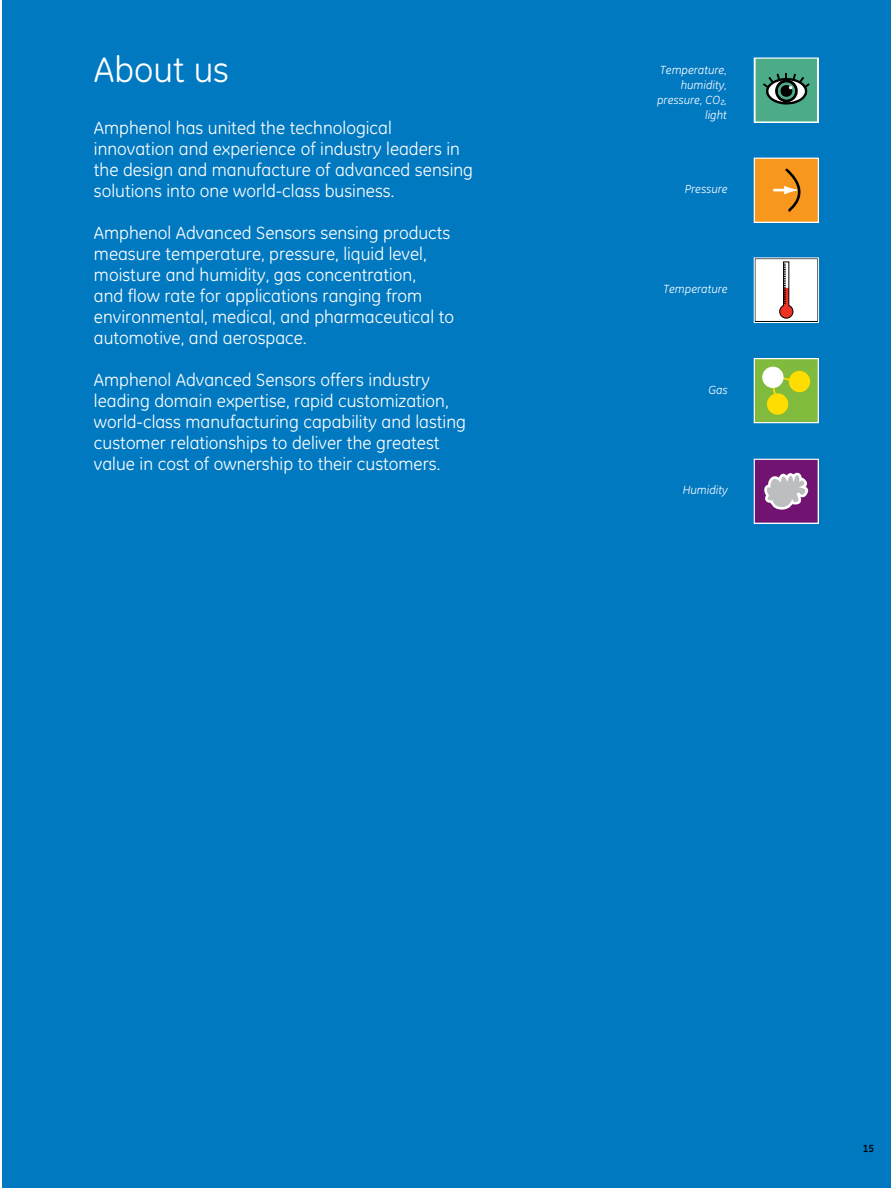
<style>
.page{position:relative;width:891px;height:1188px;background:#fff}
.page>*{position:absolute;margin:0;border:0;box-sizing:border-box;transform-origin:0 0}
.t1{font:36px "GE Inspira";color:#fff}
.t2{font:18px/21px "GE Inspira";color:#fff}
.t3{font:italic 12px/15px "GE Inspira";color:#fff;text-align:right}
.t4{font:700 10.5px "GE Inspira";color:#000}
</style>
<div class="page">
<div style="left:3px;top:0;width:888px;height:1188px;background:#0079c1"></div>
<svg style="left:756px;top:60px;width:61px;height:60px"></svg>
<div style="left:754px;top:58px;width:65px;height:64px;border:1px solid #fff"></div>
<div style="left:755px;top:159px;width:62px;height:62px;background:#f8971d"></div>
<svg style="left:773px;top:168px;width:28px;height:44px"></svg>
<div style="left:754px;top:158px;width:65px;height:65px;border:1px solid #fff"></div>
<div style="left:755px;top:259px;width:63px;height:62px;background:#fff"></div>
<svg style="left:779px;top:261px;width:15px;height:58px"></svg>
<div style="left:754px;top:258px;width:65px;height:65px;border:1px solid #fff"></div>
<div style="left:755px;top:360px;width:62px;height:61px;background:#80bb3d"></div>
<div style="left:768px;top:394px;width:19px;height:20px;background:#fd0;border-radius:50%"></div>
<div style="left:767px;top:393px;width:21px;height:22px;border:2px solid #fd0;border-radius:50%"></div>
<div style="left:790px;top:372px;width:19px;height:19px;background:#fd0;border-radius:50%"></div>
<div style="left:789px;top:371px;width:21px;height:21px;border:2px solid #fd0;border-radius:50%"></div>
<svg style="left:770px;top:375px;width:24px;height:26px"></svg>
<div style="left:763px;top:368px;width:20px;height:19px;background:#fff;border-radius:50%"></div>
<div style="left:762px;top:367px;width:22px;height:21px;border:2px solid #fff;border-radius:50%"></div>
<div style="left:754px;top:358px;width:65px;height:65px;border:1px solid #fff"></div>
<div style="left:755px;top:460px;width:62px;height:62px;background:#711471"></div>
<svg style="left:764px;top:472px;width:45px;height:38px"></svg>
<div style="left:754px;top:459px;width:65px;height:65px;border:1px solid #fff"></div>
<h1 class="t1" style="left:94px;top:49px;width:137px">About us</h1>
<p class="t2" style="left:94px;top:118px;width:381px">Amphenol has united the technological innovation and experience of industry leaders in the design and manufacture of advanced sensing solutions into one world-class business.</p>
<p class="t2" style="left:94px;top:223px;width:362px">Amphenol Advanced Sensors sensing products measure temperature, pressure, liquid level, moisture and humidity, gas concentration,<br>and flow rate for applications ranging from environmental, medical, and pharmaceutical to automotive, and aerospace.</p>
<p class="t2" style="left:94px;top:370px;width:374px">Amphenol Advanced Sensors offers industry leading domain expertise, rapid customization, world-class manufacturing capability and lasting customer relationships to deliver the greatest value in cost of ownership to their customers.</p>
<p class="t3" style="left:657px;top:62px;width:71px">Temperature, humidity, pressure, CO², light</p>
<p class="t3" style="left:685px;top:182px;width:45px">Pressure</p>
<p class="t3" style="left:663px;top:282px;width:66px">Temperature</p>
<p class="t3" style="left:708px;top:382px;width:21px">Gas</p>
<p class="t3" style="left:683px;top:483px;width:47px">Humidity</p>
<p class="t4" style="left:863px;top:1141px;width:13px">15</p>
</div>
